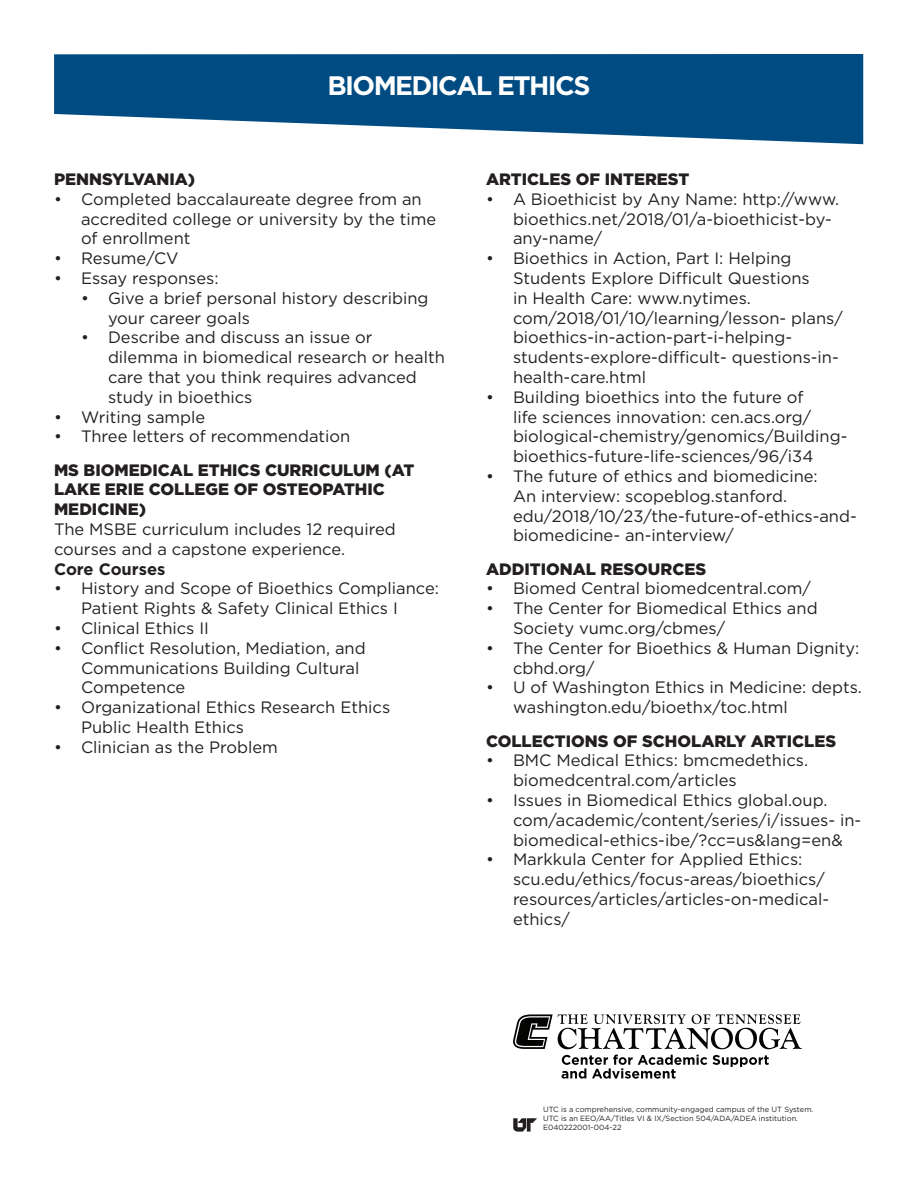
<style>
.page{position:relative;width:918px;height:1188px;background:#fff}
.page>*{position:absolute;margin:0;border:0;box-sizing:border-box;transform-origin:0 0}
.t1{font:700 26.7px "Gotham";letter-spacing:-.06em;color:#fff}
.t2{font:16.5px/19.8px "Gotham";color:#231f20}
.t3{font:900 16.5px/19.8px "Gotham";color:#231f20}
.t4{font:700 16.5px "Gotham";color:#231f20}
.t5{font:7.5px/9px "Gotham";color:#231f20}
</style>
<div class="page">
<svg style="left:54px;top:54px;width:809px;height:90px;fill:#004b82"></svg>
<svg style="left:513px;top:1118px;width:24px;height:14px"></svg>
<svg style="left:713px;top:1055px;width:56px;height:12px"></svg>
<svg style="left:562px;top:1055px;width:145px;height:24px"></svg>
<svg style="left:513px;top:1014px;width:289px;height:35px"></svg>
<p class="t1" style="left:327px;top:68px;width:265px">BIOMEDICAL ETHICS</p>
<p class="t3" style="left:54px;top:169px;width:143px">PENNSYLVANIA)</p>
<p class="t2" style="left:81px;top:189px;width:357px;text-indent:-27px">• Completed baccalaureate degree from an accredited college or university by the time of enrollment</p>
<p class="t2" style="left:54px;top:248px;width:126px">• Resume/CV</p>
<p class="t2" style="left:54px;top:268px;width:166px">• Essay responses:</p>
<p class="t2" style="left:108px;top:288px;width:322px;text-indent:-27px">• Give a brief personal history describing your career goals</p>
<p class="t2" style="left:108px;top:327px;width:338px;text-indent:-27px">• Describe and discuss an issue or dilemma in biomedical research or health care that you think requires advanced study in bioethics</p>
<p class="t2" style="left:54px;top:406px;width:153px">• Writing sample</p>
<p class="t2" style="left:54px;top:426px;width:298px">• Three letters of recommendation</p>
<p class="t3" style="left:54px;top:460px;width:362px">MS BIOMEDICAL ETHICS CURRICULUM (AT<br>LAKE ERIE COLLEGE OF OSTEOPATHIC<br>MEDICINE)</p>
<p class="t2" style="left:54px;top:519px;width:343px">The MSBE curriculum includes 12 required courses and a capstone experience.</p>
<p class="t4" style="left:54px;top:558px;width:113px">Core Courses</p>
<p class="t2" style="left:81px;top:578px;width:360px;text-indent:-27px">• History and Scope of Bioethics Compliance:<br>Patient Rights &amp; Safety Clinical Ethics I</p>
<p class="t2" style="left:54px;top:618px;width:157px">• Clinical Ethics II</p>
<p class="t2" style="left:81px;top:638px;width:286px;text-indent:-27px">• Conflict Resolution, Mediation, and<br>Communications Building Cultural<br>Competence</p>
<p class="t2" style="left:81px;top:697px;width:311px;text-indent:-27px">• Organizational Ethics Research Ethics<br>Public Health Ethics</p>
<p class="t2" style="left:54px;top:737px;width:225px">• Clinician as the Problem</p>
<p class="t3" style="left:486px;top:169px;width:205px">ARTICLES OF INTEREST</p>
<p class="t2" style="left:513px;top:189px;width:328px;text-indent:-27px">• A Bioethicist by Any Name: http://www. bioethics.net/2018/01/a-bioethicist-by&shy;any-name/</p>
<p class="t2" style="left:513px;top:248px;width:331px;text-indent:-27px">• Bioethics in Action, Part I: Helping Students Explore Difficult Questions<br>in Health Care: www.nytimes. com/2018/01/10/learning/lesson- plans/ bioethics-in-action-part-i-helping&shy;students-explore-difficult- questions-in&shy;health-care.html</p>
<p class="t2" style="left:513px;top:387px;width:336px;text-indent:-27px">• Building bioethics into the future of<br>life sciences innovation: cen.acs.org/ biological-chemistry/genomics/Building&shy;bioethics-future-life-sciences/96/i34</p>
<p class="t2" style="left:513px;top:466px;width:345px;text-indent:-27px">• The future of ethics and biomedicine:<br>An interview: scopeblog.stanford. edu/2018/10/23/the-future-of-ethics-and&shy;biomedicine- an-interview/</p>
<p class="t3" style="left:486px;top:559px;width:222px">ADDITIONAL RESOURCES</p>
<p class="t2" style="left:486px;top:578px;width:326px">• Biomed Central biomedcentral.com/</p>
<p class="t2" style="left:513px;top:598px;width:306px;text-indent:-27px">• The Center for Biomedical Ethics and<br>Society vumc.org/cbmes/</p>
<p class="t2" style="left:513px;top:638px;width:348px;text-indent:-27px">• The Center for Bioethics &amp; Human Dignity: cbhd.org/</p>
<p class="t2" style="left:513px;top:677px;width:350px;text-indent:-27px">• U of Washington Ethics in Medicine: depts. washington.edu/bioethx/toc.html</p>
<p class="t3" style="left:486px;top:731px;width:352px">COLLECTIONS OF SCHOLARLY ARTICLES</p>
<p class="t2" style="left:513px;top:750px;width:297px;text-indent:-27px">• BMC Medical Ethics: bmcmedethics. biomedcentral.com/articles</p>
<p class="t2" style="left:513px;top:790px;width:350px;text-indent:-27px">• Issues in Biomedical Ethics global.oup. com/academic/content/series/i/issues- in&shy;biomedical-ethics-ibe/?cc=us&amp;lang=en&amp;</p>
<p class="t2" style="left:513px;top:849px;width:318px;text-indent:-27px">• Markkula Center for Applied Ethics: scu.edu/ethics/focus-areas/bioethics/ resources/articles/articles-on-medical&shy;ethics/</p>
<p class="t5" style="left:543px;top:1105px;width:272px">UTC is a comprehensive, community-engaged campus of the UT System.<br>UTC is an EEO/AA/Titles VI &amp; IX/Section 504/ADA/ADEA institution.<br>E040222001-004-22</p>
</div>
